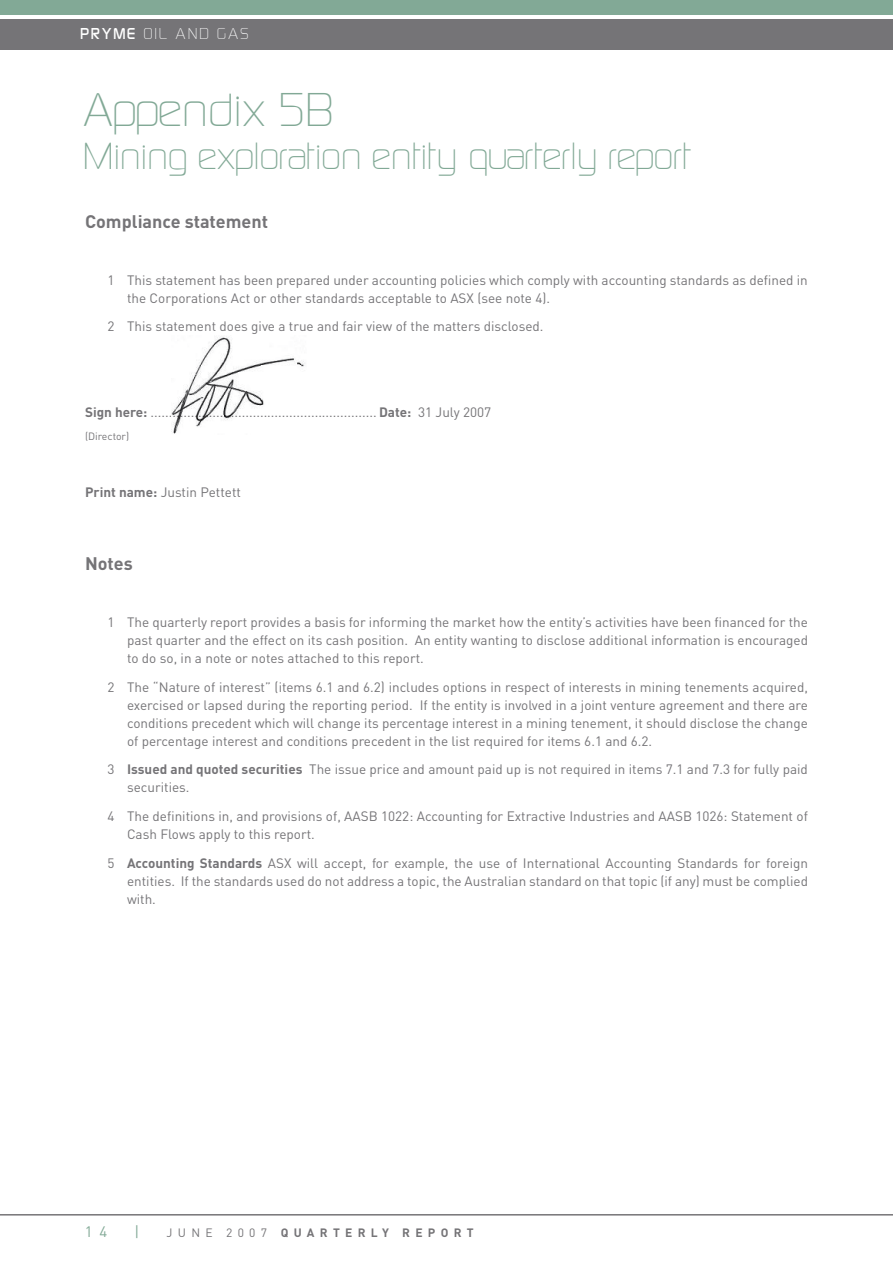
<style>
.page{position:relative;width:893px;height:1263px;background:#fff}
.page>*{position:absolute;margin:0;border:0;box-sizing:border-box;transform-origin:0 0}
.t1{font:45px "Bazouk Light S Si";color:#82a996}
.t2{font:36px "Bazouk Light S Si";color:#82a996}
.t3{font:700 18px "DIN";color:#757477}
.t4{font:15px "Bazouk Light S Si";letter-spacing:.14em;color:#fff}
.t5{font:15px "DIN";color:#82a996}
.t6{font:13.5px/18px "DIN";color:#757477}
.t7{font:700 12px "DIN";letter-spacing:.44em;color:#757477}
.t8{font:10.5px "DIN";color:#757477}
.s1{font-family:"Bazouk S Si"}
.s2{font-weight:700}
.s3{font-weight:400}
</style>
<div class="page">
<div style="left:0;top:0;width:893px;height:14px;background:#82a996"></div>
<div style="left:0;top:19px;width:893px;height:31px;background:#757477"></div>
<hr style="left:0;top:1214px;width:893px;height:1px;background:#757477">
<img style="left:171px;top:336px;width:134px;height:98px">
<p class="t4" style="left:81px;top:26px;width:169px"><span class="s1">PRYME</span> OIL AND GAS</p>
<h1 class="t1" style="left:83px;top:89px;width:253px">Appendix 5B</h1>
<h2 class="t2" style="left:83px;top:139px;width:610px">Mining exploration entity quarterly report</h2>
<h3 class="t3" style="left:85px;top:209px;width:185px">Compliance statement</h3>
<p class="t6" style="left:127px;top:271px;width:682px;text-indent:-20px">1 This statement has been prepared under accounting policies which comply with accounting standards as defined in the Corporations Act or other standards acceptable to ASX (see note 4).</p>
<p class="t6" style="left:108px;top:317px;width:437px">2 This statement does give a true and fair view of the matters disclosed.</p>
<p class="t6" style="left:85px;top:403px;width:408px"><span class="s2">Sign here:</span> .............................................................. <span class="s2">Date:</span> 31 July 2007</p>
<p class="t8" style="left:85px;top:429px;width:46px">(Director)</p>
<p class="t6" style="left:85px;top:483px;width:157px"><span class="s2">Print name:</span> Justin Pettett</p>
<h3 class="t3" style="left:85px;top:552px;width:49px">Notes</h3>
<p class="t6" style="left:127px;top:613px;width:682px;text-align:justify;text-indent:-20px">1 The quarterly report provides a basis for informing the market how the entity’s activities have been financed for the past quarter and the effect on its cash position. An entity wanting to disclose additional information is encouraged to do so, in a note or notes attached to this report.</p>
<p class="t6" style="left:127px;top:678px;width:682px;text-align:justify;text-indent:-19px">2 The “Nature of interest” (items 6.1 and 6.2) includes options in respect of interests in mining tenements acquired, exercised or lapsed during the reporting period. If the entity is involved in a joint venture agreement and there are conditions precedent which will change its percentage interest in a mining tenement, it should disclose the change of percentage interest and conditions precedent in the list required for items 6.1 and 6.2.</p>
<p class="t6" style="left:127px;top:760px;width:682px;text-indent:-19px">3 <span class="s2">Issued and quoted securities</span> The issue price and amount paid up is not required in items 7.1 and 7.3 for fully paid securities.</p>
<p class="t6" style="left:127px;top:807px;width:682px;text-indent:-19px">4 The definitions in, and provisions of, AASB 1022: Accounting for Extractive Industries and AASB 1026: Statement of<br>Cash Flows apply to this report.</p>
<p class="t6" style="left:127px;top:854px;width:682px;text-align:justify;text-indent:-19px">5 <span class="s2">Accounting Standards</span> ASX will accept, for example, the use of International Accounting Standards for foreign entities. If the standards used do not address a topic, the Australian standard on that topic (if any) must be complied with.</p>
<p class="t5" style="left:85px;top:1222px;width:24px">1 4</p>
<p class="t5" style="left:134px;top:1222px;width:6px">|</p>
<p class="t7" style="left:167px;top:1225px;width:309px"><span class="s3">JUNE 2007</span> QUARTERLY REPORT</p>
</div>
